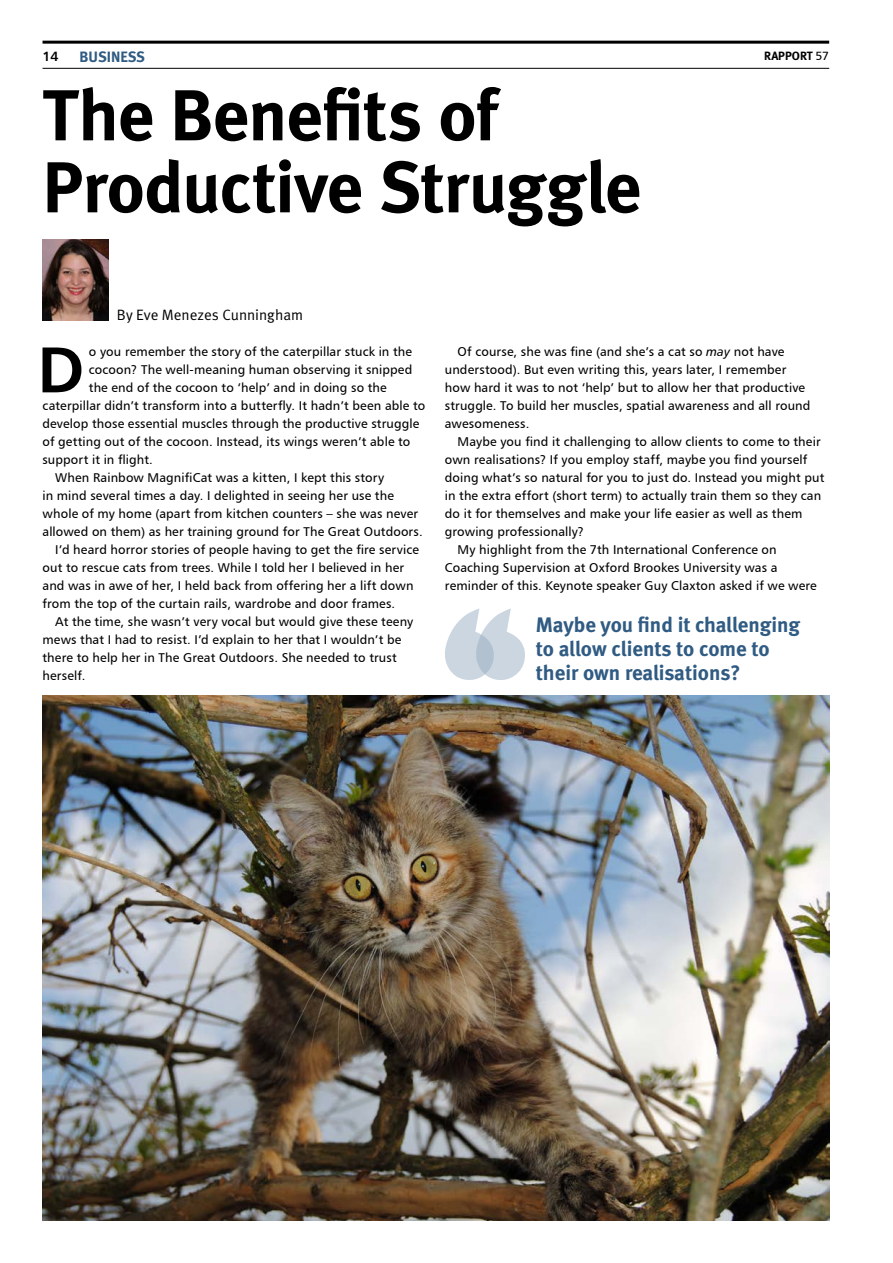
<style>
.page{position:relative;width:893px;height:1263px;background:#fff}
.page>*{position:absolute;margin:0;border:0;box-sizing:border-box;transform-origin:0 0}
.t1{font:700 72px/72px "Meta";letter-spacing:-.015em;color:#000}
.t2{font:64.65px "Humanist 777 BT Bold B";color:#000}
.t3{font:700 21px/24px "Meta";color:#305b83}
.t4{font:15px "Meta Normal LF";color:#000}
.t5{font:700 15px "Meta";color:#305b83}
.t6{font:13.5px "Humanist 777 BT Bold B";color:#000}
.t7{font:12.75px/18px "Humanist 777 BT Roman B";letter-spacing:.01em;color:#000}
.t8{font:700 12px "Meta";color:#000}
.s1{font-family:"Humanist 777 BT Roman B";font-weight:400}
.s2{font-family:"Humanist 777 BT Italic B"}
</style>
<div class="page">
<img style="left:43px;top:239px;width:65px;height:81px">
<img style="left:43px;top:695px;width:786px;height:525px">
<hr style="left:43px;top:41px;width:786px;height:3px;background:#000">
<hr style="left:43px;top:68px;width:786px;height:1px;background:#000">
<svg style="left:445px;top:608px;width:80px;height:72px"></svg>
<p class="t6" style="left:43px;top:48px;width:18px">14</p>
<p class="t5" style="left:80px;top:47px;width:67px">business</p>
<p class="t8" style="left:764px;top:49px;width:66px">RApport <span class="s1">57</span></p>
<h1 class="t1" style="left:43px;top:78px;width:600px">The Benefits of<br>Productive Struggle</h1>
<p class="t4" style="left:117px;top:306px;width:188px">By Eve Menezes Cunningham</p>
<h2 class="t2" style="left:38px;top:329px;width:48px">D</h2>
<p class="t7" style="left:89px;top:343px;width:325px">o you remember the story of the caterpillar stuck in the</p>
<p class="t7" style="left:89px;top:361px;width:325px">cocoon? The well-meaning human observing it snipped</p>
<p class="t7" style="left:89px;top:379px;width:299px">the end of the cocoon to ‘help’ and in doing so the</p>
<p class="t7" style="left:43px;top:397px;width:384px">caterpillar didn’t transform into a butterfly. It hadn’t been able to</p>
<p class="t7" style="left:43px;top:415px;width:378px">develop those essential muscles through the productive struggle</p>
<p class="t7" style="left:43px;top:433px;width:369px">of getting out of the cocoon. Instead, its wings weren’t able to</p>
<p class="t7" style="left:43px;top:451px;width:112px">support it in flight.</p>
<p class="t7" style="left:55px;top:469px;width:330px">When Rainbow MagnifiCat was a kitten, I kept this story</p>
<p class="t7" style="left:43px;top:487px;width:353px">in mind several times a day. I delighted in seeing her use the</p>
<p class="t7" style="left:43px;top:505px;width:377px">whole of my home (apart from kitchen counters – she was never</p>
<p class="t7" style="left:43px;top:523px;width:382px">allowed on them) as her training ground for The Great Outdoors.</p>
<p class="t7" style="left:55px;top:541px;width:365px">I’d heard horror stories of people having to get the fire service</p>
<p class="t7" style="left:43px;top:559px;width:363px">out to rescue cats from trees. While I told her I believed in her</p>
<p class="t7" style="left:43px;top:577px;width:372px">and was in awe of her, I held back from offering her a lift down</p>
<p class="t7" style="left:43px;top:595px;width:354px">from the top of the curtain rails, wardrobe and door frames.</p>
<p class="t7" style="left:55px;top:613px;width:359px">At the time, she wasn’t very vocal but would give these teeny</p>
<p class="t7" style="left:43px;top:631px;width:360px">mews that I had to resist. I’d explain to her that I wouldn’t be</p>
<p class="t7" style="left:43px;top:649px;width:356px">there to help her in The Great Outdoors. She needed to trust</p>
<p class="t7" style="left:43px;top:667px;width:44px">herself.</p>
<p class="t7" style="left:445px;top:343px;width:367px;text-indent:13px">Of course, she was fine (and she’s a cat so <span class="s2">may</span> not have understood). But even writing this, years later, I remember how hard it was to not ‘help’ but to allow her that productive struggle. To build her muscles, spatial awareness and all round awesomeness.</p>
<p class="t7" style="left:458px;top:433px;width:364px">Maybe you find it challenging to allow clients to come to their</p>
<p class="t7" style="left:445px;top:451px;width:364px">own realisations? If you employ staff, maybe you find yourself</p>
<p class="t7" style="left:445px;top:469px;width:381px">doing what’s so natural for you to just do. Instead you might put</p>
<p class="t7" style="left:445px;top:487px;width:378px">in the extra effort (short term) to actually train them so they can</p>
<p class="t7" style="left:445px;top:505px;width:359px">do it for themselves and make your life easier as well as them</p>
<p class="t7" style="left:445px;top:523px;width:141px">growing professionally?</p>
<p class="t7" style="left:458px;top:541px;width:321px">My highlight from the 7th International Conference on</p>
<p class="t7" style="left:445px;top:559px;width:334px">Coaching Supervision at Oxford Brookes University was a</p>
<p class="t7" style="left:445px;top:577px;width:373px">reminder of this. Keynote speaker Guy Claxton asked if we were</p>
<h3 class="t3" style="left:536px;top:612px;width:266px">Maybe you find it challenging to allow clients to come to their own realisations?</h3>
</div>
